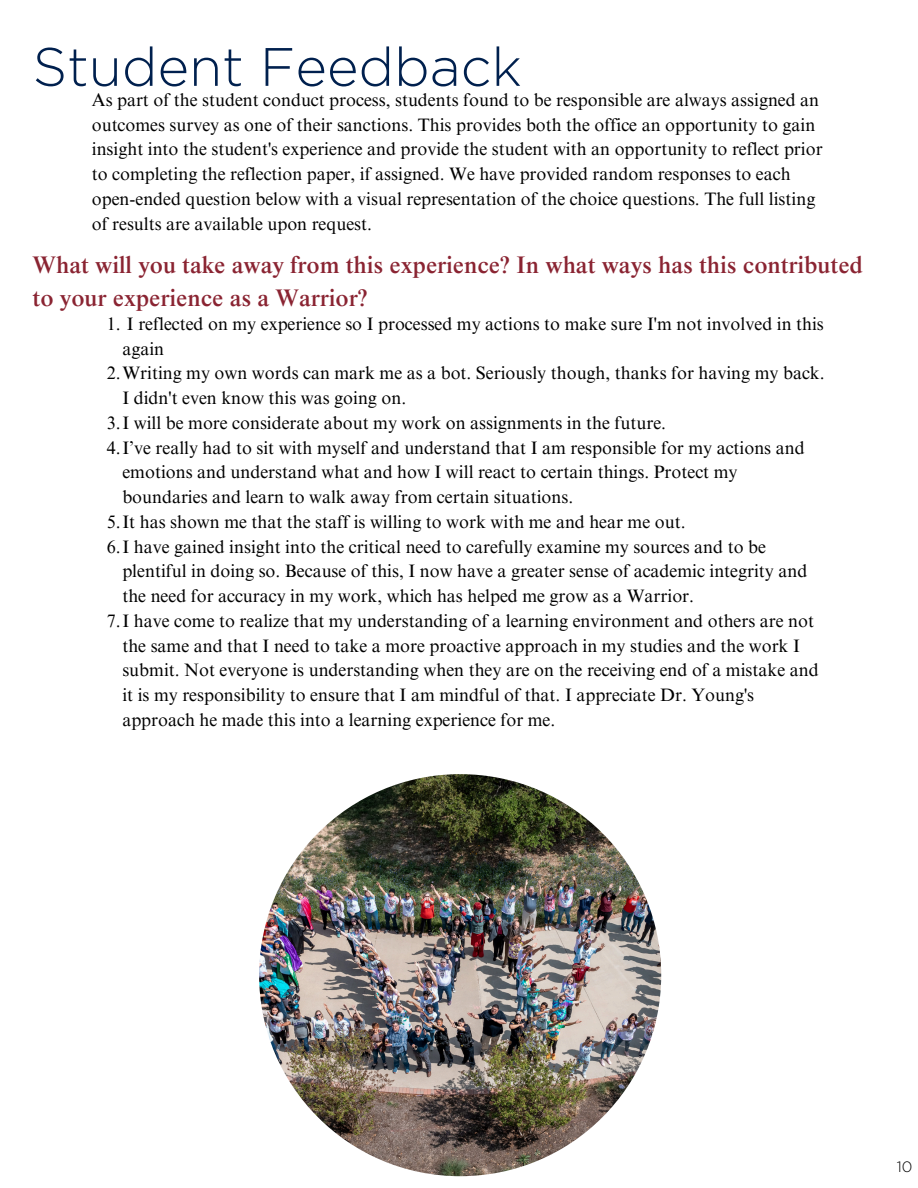
<style>
.page{position:relative;width:918px;height:1188px;background:#fff}
.page>*{position:absolute;margin:0;border:0;box-sizing:border-box;transform-origin:0 0}
.t1{font:300 54px "Gotham";color:#00204e}
.t2{font:500 24px/32.7px "Times NRMT Pro";color:#8a2432}
.t3{font:18px/24.8px "Times NRMT Pro";color:#000}
.t4{font:300 15px "Gotham";color:#000}
</style>
<div class="page">
<img style="left:259px;top:774px;width:402px;height:402px;border-radius:50%">
<p class="t1" style="left:33px;top:34px;width:491px">Student Feedback</p>
<p class="t3" style="left:92px;top:89px;width:729px">As part of the student conduct process, students found to be responsible are always assigned an</p>
<p class="t3" style="left:92px;top:114px;width:732px">outcomes survey as one of their sanctions. This provides both the office an opportunity to gain insight into the student's experience and provide the student with an opportunity to reflect prior to completing the reflection paper, if assigned. We have provided random responses to each open-ended question below with a visual representation of the choice questions. The full listing of results are available upon request.</p>
<p class="t2" style="left:33px;top:252px;width:832px">What will you take away from this experience? In what ways has this contributed to your experience as a Warrior?</p>
<p class="t3" style="left:122px;top:314px;width:703px;text-indent:-16px">1. I reflected on my experience so I processed my actions to make sure I'm not involved in this again</p>
<p class="t3" style="left:122px;top:363px;width:704px;text-indent:-16px">2.Writing my own words can mark me as a bot. Seriously though, thanks for having my back.<br>I didn't even know this was going on.</p>
<h2 class="t3" style="left:107px;top:413px;width:561px">3.I will be more considerate about my work on assignments in the future.</h2>
<p class="t3" style="left:122px;top:437px;width:684px;text-indent:-16px">4.I’ve really had to sit with myself and understand that I am responsible for my actions and emotions and understand what and how I will react to certain things. Protect my boundaries and learn to walk away from certain situations.</p>
<p class="t3" style="left:107px;top:512px;width:580px">5.It has shown me that the staff is willing to work with me and hear me out.</p>
<p class="t3" style="left:122px;top:536px;width:686px;text-indent:-16px">6.I have gained insight into the critical need to carefully examine my sources and to be plentiful in doing so. Because of this, I now have a greater sense of academic integrity and the need for accuracy in my work, which has helped me grow as a Warrior.</p>
<p class="t3" style="left:122px;top:611px;width:698px;text-indent:-16px">7.I have come to realize that my understanding of a learning environment and others are not the same and that I need to take a more proactive approach in my studies and the work I submit. Not everyone is understanding when they are on the receiving end of a mistake and it is my responsibility to ensure that I am mindful of that. I appreciate Dr. Young's approach he made this into a learning experience for me.</p>
<p class="t4" style="left:897px;top:1158px;width:17px">10</p>
</div>
